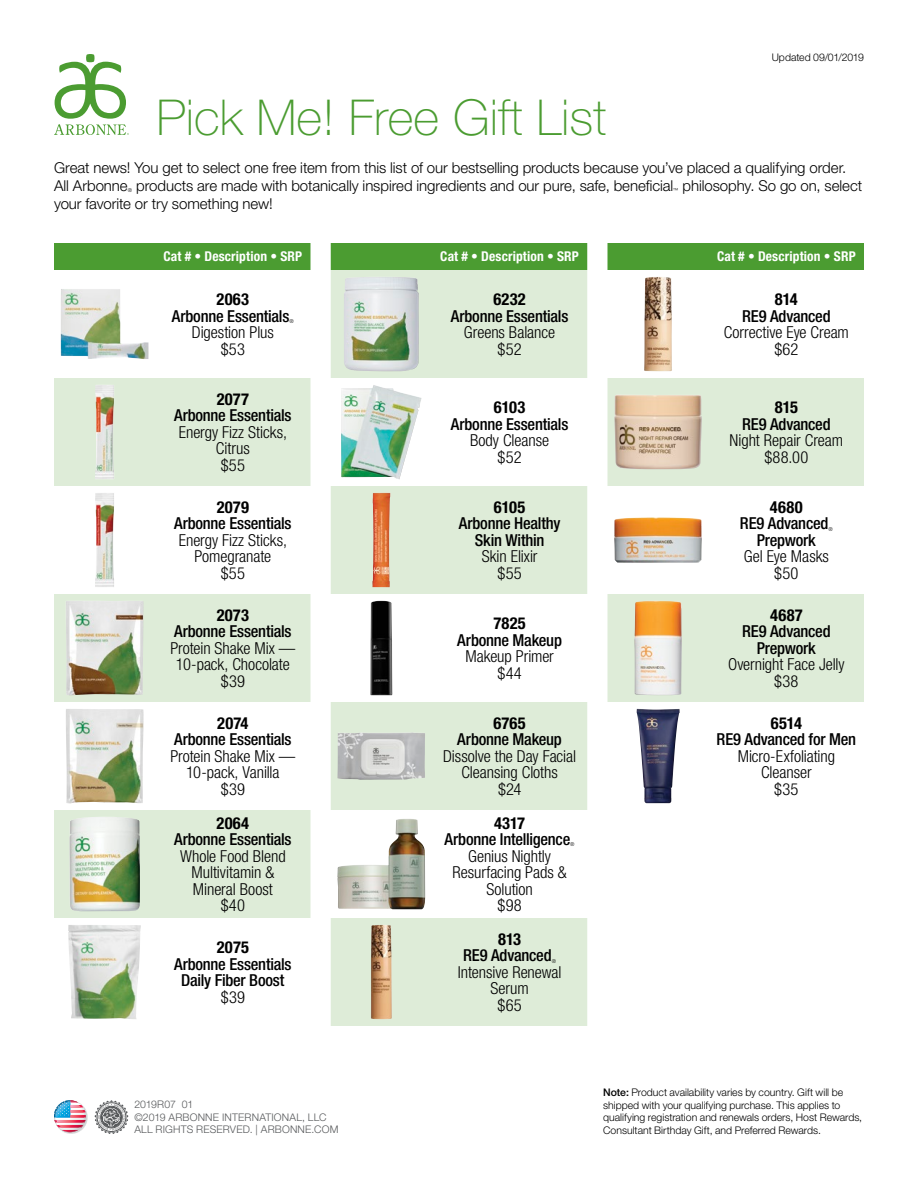
<style>
.page{position:relative;width:918px;height:1188px;background:#fff}
.page>*{position:absolute;margin:0;border:0;box-sizing:border-box;transform-origin:0 0}
.t1{font:100 49.5px "Helvetica Neue LT Pro";color:#4b9c31}
.t2{font:300 condensed 16.5px/16.5px "Helvetica Neue LT Pro";letter-spacing:-.005em;color:#000;text-align:center}
.t3{font:500 condensed 16.5px/16.5px "Helvetica Neue LT Pro";letter-spacing:-.015em;color:#000;text-align:center}
.t4{font:700 condensed 16.5px "Helvetica Neue LT Pro";letter-spacing:.01em;color:#000}
.t5{font:300 15px/18px "Helvetica Neue LT Pro";letter-spacing:-.005em;color:#000}
.t6{font:700 condensed 13.5px "Helvetica Neue LT Pro";letter-spacing:.01em;color:#fff}
.t7{font:300 10.5px/12.6px "Helvetica Neue LT Pro";color:#000}
.t8{font:300 10.5px/12.6px "Helvetica Neue LT Pro";letter-spacing:.02em;color:#57595b}
.t9{font:300 condensed 5.4px "Helvetica Neue LT Pro";color:#000}
.s1{font-weight:500}
</style>
<div class="page">
<svg style="left:54px;top:54px;width:75px;height:81px"></svg>
<div style="left:54px;top:243px;width:256px;height:27px;background:#4b9c31"></div>
<svg style="left:54px;top:378px;width:256px;height:540px;fill:#deecd8"></svg>
<img style="left:61px;top:289px;width:88px;height:70px">
<img style="left:95px;top:385px;width:19px;height:94px">
<img style="left:95px;top:493px;width:19px;height:94px">
<img style="left:66px;top:601px;width:78px;height:94px">
<img style="left:66px;top:709px;width:78px;height:94px">
<img style="left:69px;top:817px;width:71px;height:94px">
<img style="left:68px;top:925px;width:73px;height:94px">
<div style="left:331px;top:243px;width:256px;height:27px;background:#4b9c31"></div>
<div style="left:331px;top:270px;width:256px;height:756px;background:#deecd8"></div>
<svg style="left:331px;top:378px;width:256px;height:540px"></svg>
<img style="left:344px;top:277px;width:75px;height:94px">
<img style="left:341px;top:385px;width:81px;height:94px">
<img style="left:372px;top:493px;width:18px;height:94px">
<img style="left:370px;top:601px;width:22px;height:94px">
<img style="left:338px;top:732px;width:87px;height:48px">
<img style="left:337px;top:819px;width:88px;height:90px">
<img style="left:371px;top:925px;width:21px;height:94px">
<div style="left:608px;top:243px;width:256px;height:27px;background:#4b9c31"></div>
<svg style="left:608px;top:378px;width:256px;height:324px;fill:#deecd8"></svg>
<img style="left:644px;top:277px;width:28px;height:94px">
<img style="left:614px;top:395px;width:88px;height:74px">
<img style="left:614px;top:517px;width:88px;height:46px">
<img style="left:634px;top:601px;width:48px;height:94px">
<img style="left:637px;top:709px;width:43px;height:94px">
<svg style="left:95px;top:1100px;width:33px;height:34px"></svg>
<svg style="left:55px;top:1101px;width:33px;height:33px"></svg>
<div style="left:55px;top:1101px;width:32px;height:32px;background:#dbdcdd;border-radius:50%"></div>
<div style="left:55px;top:1102px;width:32px;height:31px;background:#cfc6ca;border-radius:50%"></div>
<svg style="left:56px;top:1102px;width:31px;height:31px"></svg>
<svg style="left:54px;top:1100px;width:32px;height:32px"></svg>
<p class="t7" style="left:772px;top:51px;width:94px">Updated 09/01/2019</p>
<h1 class="t1" style="left:156px;top:88px;width:451px">Pick Me! Free Gift List</h1>
<p class="t5" style="left:54px;top:159px;width:794px">Great news! You get to select one free item from this list of our bestselling products because you’ve placed a qualifying order.<br>All Arbonne</p>
<p class="t9" style="left:128px;top:187px;width:6px">®</p>
<p class="t5" style="left:136px;top:177px;width:539px">products are made with botanically inspired ingredients and our pure, safe, beneficial</p>
<p class="t9" style="left:673px;top:187px;width:7px">™</p>
<p class="t5" style="left:683px;top:177px;width:181px">philosophy. So go on, select</p>
<p class="t5" style="left:54px;top:195px;width:220px">your favorite or try something new!</p>
<p class="t6" style="left:164px;top:248px;width:140px">Cat # • Description • SRP</p>
<p class="t4" style="left:217px;top:289px;width:34px">2063</p>
<p class="t3" style="left:172px;top:307px;width:119px">Arbonne Essentials</p>
<p class="t9" style="left:290px;top:318px;width:6px">®</p>
<p class="t2" style="left:192px;top:324px;width:84px">Digestion Plus $53</p>
<p class="t4" style="left:217px;top:389px;width:34px">2077</p>
<p class="t3" style="left:174px;top:407px;width:119px">Arbonne Essentials</p>
<p class="t2" style="left:179px;top:424px;width:110px">Energy Fizz Sticks,<br>Citrus<br>$55</p>
<p class="t4" style="left:217px;top:497px;width:34px">2079</p>
<p class="t3" style="left:174px;top:515px;width:119px">Arbonne Essentials</p>
<p class="t2" style="left:179px;top:532px;width:110px">Energy Fizz Sticks,<br>Pomegranate<br>$55</p>
<p class="t4" style="left:217px;top:605px;width:34px">2073</p>
<p class="t3" style="left:174px;top:623px;width:119px">Arbonne Essentials</p>
<p class="t2" style="left:170px;top:640px;width:126px">Protein Shake Mix —<br>10-pack, Chocolate $39</p>
<p class="t4" style="left:217px;top:713px;width:33px">2074</p>
<p class="t3" style="left:174px;top:731px;width:119px">Arbonne Essentials</p>
<p class="t2" style="left:170px;top:748px;width:126px">Protein Shake Mix —<br>10-pack, Vanilla<br>$39</p>
<p class="t4" style="left:217px;top:813px;width:34px">2064</p>
<p class="t3" style="left:174px;top:831px;width:119px">Arbonne Essentials</p>
<p class="t2" style="left:180px;top:847px;width:107px">Whole Food Blend<br>Multivitamin &amp;<br>Mineral Boost $40</p>
<p class="t4" style="left:217px;top:937px;width:34px">2075</p>
<p class="t3" style="left:174px;top:955px;width:119px">Arbonne Essentials<br>Daily Fiber Boost</p>
<p class="t2" style="left:221px;top:988px;width:26px">$39</p>
<p class="t8" style="left:134px;top:1098px;width:206px">2019R07 01<br>©2019 ARBONNE INTERNATIONAL, LLC<br>ALL RIGHTS RESERVED. | ARBONNE.COM</p>
<p class="t6" style="left:440px;top:248px;width:140px">Cat # • Description • SRP</p>
<p class="t4" style="left:493px;top:289px;width:34px">6232</p>
<p class="t3" style="left:451px;top:307px;width:119px">Arbonne Essentials</p>
<p class="t2" style="left:464px;top:324px;width:93px">Greens Balance $52</p>
<p class="t4" style="left:494px;top:397px;width:33px">6103</p>
<p class="t3" style="left:451px;top:415px;width:119px">Arbonne Essentials</p>
<p class="t2" style="left:470px;top:432px;width:81px">Body Cleanse $52</p>
<p class="t4" style="left:494px;top:497px;width:33px">6105</p>
<p class="t3" style="left:459px;top:515px;width:103px">Arbonne Healthy<br>Skin Within</p>
<p class="t2" style="left:482px;top:548px;width:57px">Skin Elixir $55</p>
<p class="t4" style="left:493px;top:613px;width:34px">7825</p>
<p class="t3" style="left:457px;top:631px;width:106px">Arbonne Makeup</p>
<p class="t2" style="left:465px;top:648px;width:90px">Makeup Primer $44</p>
<p class="t4" style="left:493px;top:713px;width:34px">6765</p>
<p class="t3" style="left:457px;top:731px;width:106px">Arbonne Makeup</p>
<p class="t2" style="left:443px;top:748px;width:135px">Dissolve the Day Facial<br>Cleansing Cloths<br>$24</p>
<p class="t4" style="left:494px;top:813px;width:33px">4317</p>
<p class="t3" style="left:445px;top:831px;width:127px">Arbonne Intelligence</p>
<p class="t9" style="left:570px;top:841px;width:6px">®</p>
<p class="t2" style="left:453px;top:847px;width:115px">Genius Nightly<br>Resurfacing Pads &amp;<br>Solution<br>$98</p>
<p class="t4" style="left:498px;top:929px;width:25px">813</p>
<p class="t3" style="left:463px;top:947px;width:90px">RE9 Advanced</p>
<p class="t9" style="left:552px;top:958px;width:6px">®</p>
<p class="t2" style="left:458px;top:964px;width:105px">Intensive Renewal<br>Serum<br>$65</p>
<p class="t6" style="left:717px;top:248px;width:140px">Cat # • Description • SRP</p>
<p class="t4" style="left:775px;top:289px;width:25px">814</p>
<p class="t3" style="left:742px;top:307px;width:90px">RE9 Advanced</p>
<p class="t2" style="left:724px;top:324px;width:127px">Corrective Eye Cream $62</p>
<p class="t4" style="left:775px;top:397px;width:25px">815</p>
<p class="t3" style="left:742px;top:415px;width:90px">RE9 Advanced</p>
<p class="t2" style="left:730px;top:432px;width:115px">Night Repair Cream $88.00</p>
<p class="t4" style="left:770px;top:497px;width:34px">4680</p>
<p class="t3" style="left:740px;top:515px;width:90px">RE9 Advanced</p>
<p class="t9" style="left:829px;top:526px;width:6px">®</p>
<p class="t3" style="left:757px;top:532px;width:61px">Prepwork</p>
<p class="t2" style="left:744px;top:548px;width:87px">Gel Eye Masks $50</p>
<p class="t4" style="left:770px;top:605px;width:34px">4687</p>
<p class="t3" style="left:742px;top:623px;width:90px">RE9 Advanced<br>Prepwork</p>
<p class="t2" style="left:728px;top:656px;width:118px">Overnight Face Jelly $38</p>
<p class="t4" style="left:771px;top:713px;width:33px">6514</p>
<p class="t3" style="left:717px;top:731px;width:141px">RE9 Advanced for Men</p>
<p class="t2" style="left:738px;top:748px;width:99px">Micro-Exfoliating<br>Cleanser<br>$35</p>
<p class="t7" style="left:603px;top:1086px;width:261px"><span class="s1">Note:</span> Product availability varies by country. Gift will be shipped with your qualifying purchase. This applies to qualifying registration and renewals orders, Host Rewards, Consultant Birthday Gift, and Preferred Rewards.</p>
</div>
